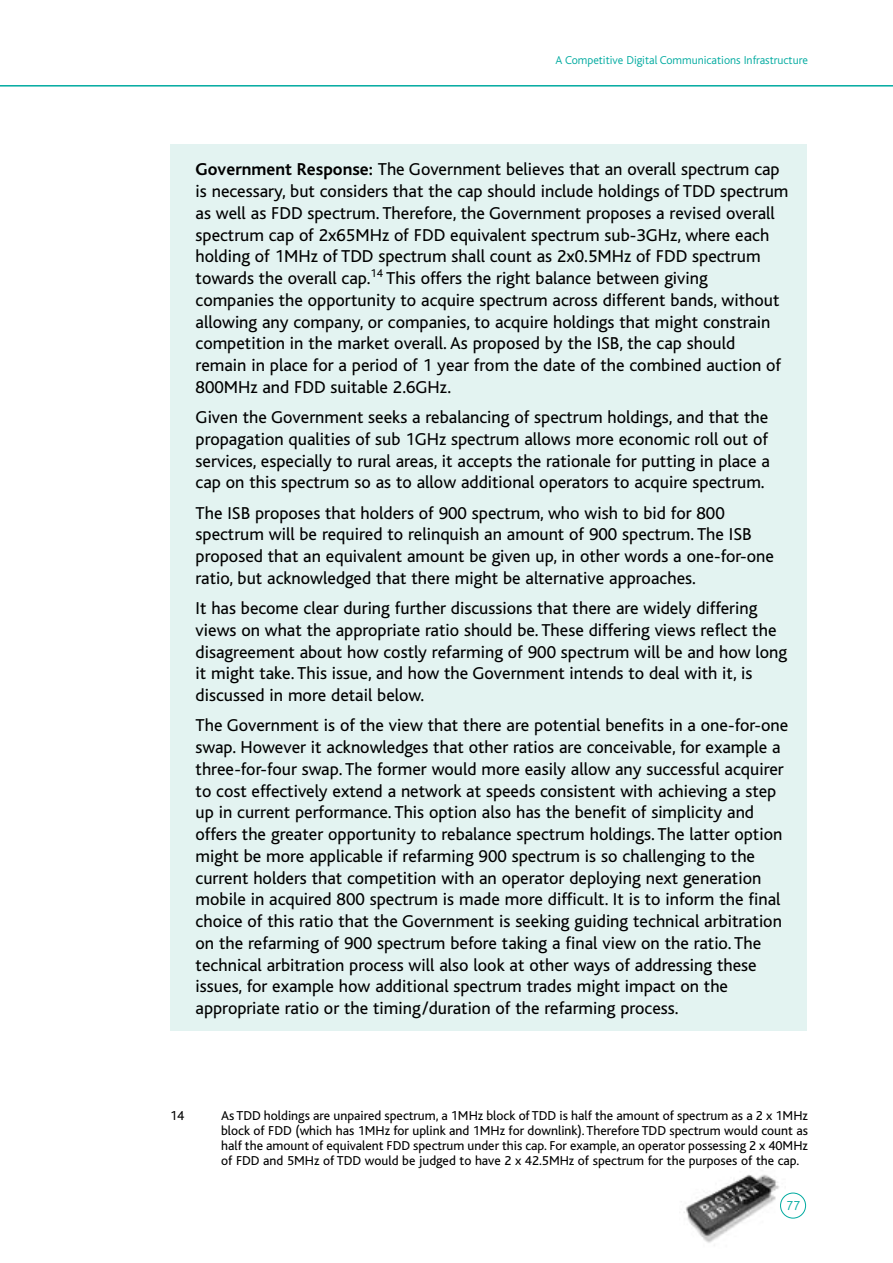
<style>
.page{position:relative;width:893px;height:1263px;background:#fff}
.page>*{position:absolute;margin:0;border:0;box-sizing:border-box;transform-origin:0 0}
.t1{font:18px/21.8px "Bliss";color:#000}
.t2{font:13.5px/15px "Bliss";color:#000;text-align:justify}
.t3{font:300 13.5px "Bliss";color:#00aaa0}
.t4{font:300 12px "Bliss";color:#00aaa0}
.s1{font-weight:700}
</style>
<div class="page">
<img style="left:684px;top:1174px;width:102px;height:69px">
<hr style="left:0;top:85px;width:893px;height:2px;background:#00aaa0">
<div style="left:780px;top:1193px;width:26px;height:25px;border:1px solid #00aaa0;border-radius:50%"></div>
<div style="left:170px;top:145px;width:636px;height:886px;background:#e3f3f1"></div>
<p class="t4" style="left:556px;top:54px;width:254px">A Competitive Digital Communications Infrastructure</p>
<p class="t1" style="left:196px;top:159px;width:594px"><span class="s1">Government Response:</span> The Government believes that an overall spectrum cap is necessary, but considers that the cap should include holdings of TDD spectrum as well as FDD spectrum. Therefore, the Government proposes a revised overall spectrum cap of 2x65MHz of FDD equivalent spectrum sub-3GHz, where each holding of 1MHz of TDD spectrum shall count as 2x0.5MHz of FDD spectrum towards the overall cap.<sup>14</sup> This offers the right balance between giving companies the opportunity to acquire spectrum across different bands, without allowing any company, or companies, to acquire holdings that might constrain competition in the market overall. As proposed by the ISB, the cap should remain in place for a period of 1 year from the date of the combined auction of 800MHz and FDD suitable 2.6GHz.</p>
<p class="t1" style="left:196px;top:407px;width:576px;text-align:justify">Given the Government seeks a rebalancing of spectrum holdings, and that the propagation qualities of sub 1GHz spectrum allows more economic roll out of services, especially to rural areas, it accepts the rationale for putting in place a cap on this spectrum so as to allow additional operators to acquire spectrum.</p>
<p class="t1" style="left:196px;top:502px;width:580px">The ISB proposes that holders of 900 spectrum, who wish to bid for 800 spectrum will be required to relinquish an amount of 900 spectrum. The ISB proposed that an equivalent amount be given up, in other words a one-for-one ratio, but acknowledged that there might be alternative approaches.</p>
<p class="t1" style="left:196px;top:598px;width:593px">It has become clear during further discussions that there are widely differing views on what the appropriate ratio should be. These differing views reflect the disagreement about how costly refarming of 900 spectrum will be and how long it might take. This issue, and how the Government intends to deal with it, is discussed in more detail below.</p>
<p class="t1" style="left:196px;top:715px;width:594px">The Government is of the view that there are potential benefits in a one-for-one swap. However it acknowledges that other ratios are conceivable, for example a three-for-four swap. The former would more easily allow any successful acquirer to cost effectively extend a network at speeds consistent with achieving a step up in current performance. This option also has the benefit of simplicity and offers the greater opportunity to rebalance spectrum holdings. The latter option might be more applicable if refarming 900 spectrum is so challenging to the current holders that competition with an operator deploying next generation mobile in acquired 800 spectrum is made more difficult. It is to inform the final choice of this ratio that the Government is seeking guiding technical arbitration on the refarming of 900 spectrum before taking a final view on the ratio. The technical arbitration process will also look at other ways of addressing these issues, for example how additional spectrum trades might impact on the appropriate ratio or the timing/duration of the refarming process.</p>
<p class="t2" style="left:170px;top:1108px;width:16px">14</p>
<p class="t2" style="left:221px;top:1108px;width:588px">As TDD holdings are unpaired spectrum, a 1MHz block of TDD is half the amount of spectrum as a 2 x 1MHz block of FDD (which has 1MHz for uplink and 1MHz for downlink). Therefore TDD spectrum would count as half the amount of equivalent FDD spectrum under this cap. For example, an operator possessing 2 x 40MHz of FDD and 5MHz of TDD would be judged to have 2 x 42.5MHz of spectrum for the purposes of the cap.</p>
<p class="t3" style="left:786px;top:1198px;width:15px">77</p>
</div>
